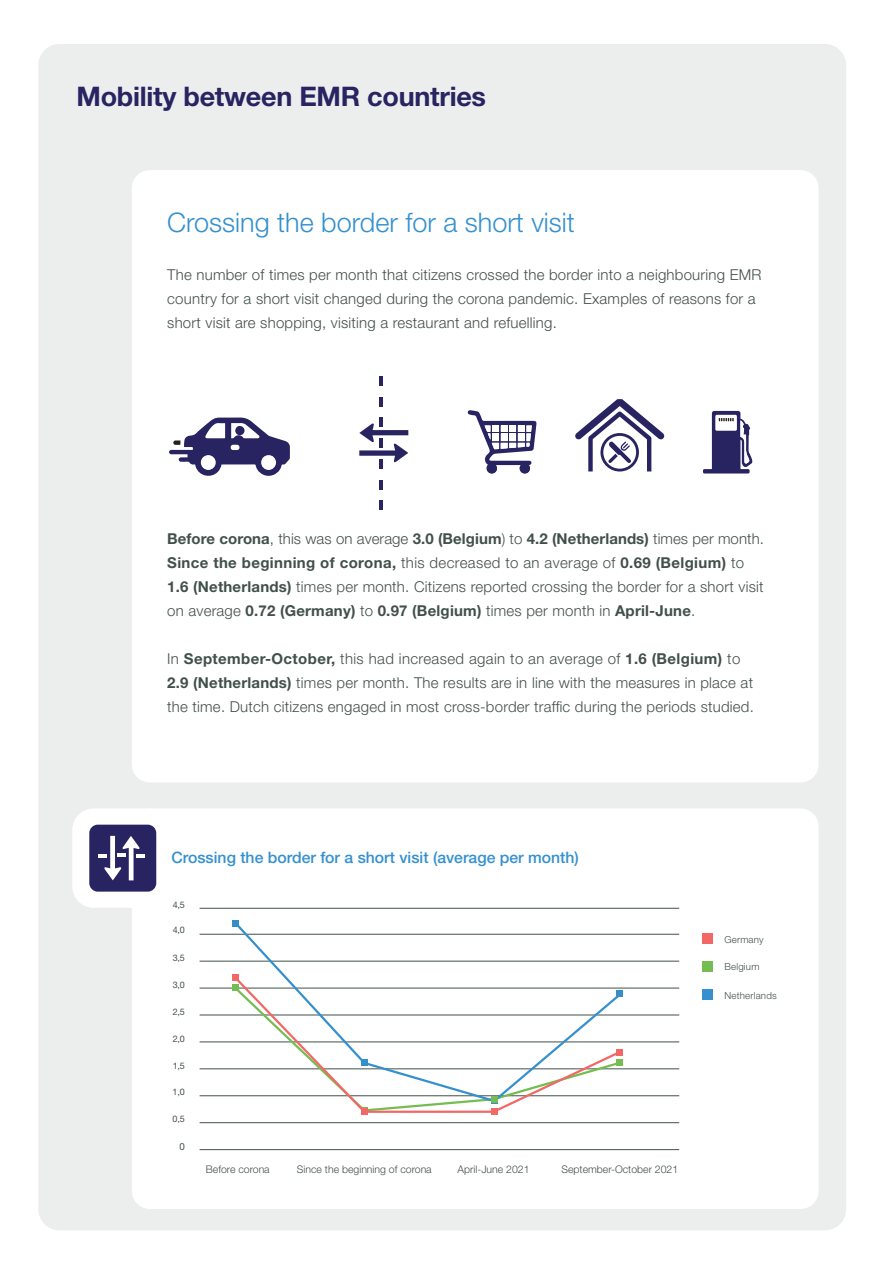
<style>
.page{position:relative;width:893px;height:1263px;background:#fff}
.page>*{position:absolute;margin:0;border:0;box-sizing:border-box;transform-origin:0 0}
.t1{font:300 27px "Helvetica Neue LT Std";color:#3490ce}
.t2{font:700 27px "Helvetica Neue LT Std";letter-spacing:-.01em;color:#272461}
.t3{font:500 15.75px "Helvetica Neue LT Std";color:#3490ce}
.t4{font:300 15px/24px "Helvetica Neue LT Std";letter-spacing:.015em;color:#42504a}
.t5{font:700 15px/24px "Helvetica Neue LT Std";letter-spacing:.005em;color:#42504a}
.t6{font:300 10.5px "Helvetica Neue LT Std";color:#42504a}
.t7{font:300 9.75px "Helvetica Neue LT Std";letter-spacing:.02em;color:#42504a}
.t8{font:9.75px "Helvetica Neue LT Std";color:#42504a}
.t9{font:9px "Helvetica Neue LT Std";color:#42504a}
.s1{font-weight:300}
.s2{font-weight:700}
</style>
<div class="page">
<div style="left:38px;top:44px;width:808px;height:1186px;background:#eceeee;border-radius:21px"></div>
<div style="left:132px;top:170px;width:687px;height:612px;background:#fff;border-radius:18px"></div>
<div style="left:132px;top:808px;width:687px;height:401px;background:#fff;border-radius:18px"></div>
<hr style="left:379px;top:397px;width:4px;height:10px;background:#272461">
<svg style="left:379px;top:480px;width:4px;height:9px"></svg>
<svg style="left:379px;top:377px;width:4px;height:9px"></svg>
<hr style="left:379px;top:500px;width:4px;height:10px;background:#272461">
<svg style="left:359px;top:418px;width:49px;height:50px"></svg>
<svg style="left:575px;top:399px;width:89px;height:73px"></svg>
<svg style="left:468px;top:410px;width:69px;height:64px"></svg>
<div style="left:486px;top:463px;width:11px;height:10px;background:#272461;border-radius:50%"></div>
<div style="left:519px;top:463px;width:11px;height:10px;background:#272461;border-radius:50%"></div>
<svg style="left:703px;top:411px;width:49px;height:62px"></svg>
<svg style="left:169px;top:417px;width:121px;height:59px"></svg>
<div style="left:235px;top:426px;width:10px;height:9px;background:#272461;border-radius:50%"></div>
<div style="left:72px;top:808px;width:99px;height:100px;background:#fff;border-radius:21px"></div>
<div style="left:89px;top:825px;width:67px;height:67px;background:#272461;border-radius:9px"></div>
<svg style="left:99px;top:836px;width:46px;height:44px"></svg>
<hr style="left:200px;top:1042px;width:479px;height:1px;background:#42504a">
<hr style="left:200px;top:988px;width:479px;height:1px;background:#42504a">
<hr style="left:200px;top:961px;width:479px;height:1px;background:#42504a">
<hr style="left:200px;top:1068px;width:479px;height:1px;background:#42504a">
<hr style="left:200px;top:934px;width:479px;height:1px;background:#42504a">
<hr style="left:200px;top:908px;width:479px;height:1px;background:#42504a">
<hr style="left:200px;top:1095px;width:479px;height:1px;background:#42504a">
<hr style="left:200px;top:1015px;width:479px;height:1px;background:#42504a">
<hr style="left:200px;top:1122px;width:479px;height:1px;background:#42504a">
<hr style="left:200px;top:1149px;width:479px;height:1px;background:#42504a">
<svg style="left:232px;top:920px;width:392px;height:177px"></svg>
<svg style="left:232px;top:920px;width:6px;height:6px"></svg>
<div style="left:491px;top:1108px;width:6px;height:7px;background:#f16867"></div>
<svg style="left:232px;top:974px;width:391px;height:140px"></svg>
<div style="left:361px;top:1108px;width:7px;height:7px;background:#f16867"></div>
<div style="left:703px;top:934px;width:10px;height:10px;background:#f16867"></div>
<div style="left:703px;top:961px;width:10px;height:10px;background:#75bd51"></div>
<div style="left:703px;top:990px;width:10px;height:10px;background:#3490ce"></div>
<p class="t2" style="left:77px;top:80px;width:411px">Mobility between EMR countries</p>
<p class="t1" style="left:167px;top:206px;width:409px">Crossing the border for a short visit</p>
<p class="t4" style="left:167px;top:262px;width:596px">The number of times per month that citizens crossed the border into a neighbouring EMR country for a short visit changed during the corona pandemic. Examples of reasons for a short visit are shopping, visiting a restaurant and refuelling.</p>
<p class="t5" style="left:167px;top:526px;width:598px">Before corona<span class="s1">, this was on average</span> 3.0 (Belgium<span class="s1">) to</span> 4.2 (Netherlands) <span class="s1">times per month.<br></span>Since the beginning of corona, <span class="s1">this decreased to an average of</span> 0.69 (Belgium) <span class="s1">to</span></p>
<p class="t4" style="left:167px;top:574px;width:598px"><span class="s2">1.6 (Netherlands)</span> times per month. Citizens reported crossing the border for a short visit on average <span class="s2">0.72 (Germany)</span> to <span class="s2">0.97 (Belgium)</span> times per month in <span class="s2">April-June</span>.</p>
<p class="t4" style="left:167px;top:646px;width:575px">In <span class="s2">September-October,</span> this had increased again to an average of <span class="s2">1.6 (Belgium)</span> to</p>
<p class="t4" style="left:167px;top:670px;width:588px"><span class="s2">2.9 (Netherlands)</span> times per month. The results are in line with the measures in place at the time. Dutch citizens engaged in most cross-border traffic during the periods studied.</p>
<p class="t3" style="left:171px;top:848px;width:409px">Crossing the border for a short visit (average per month)</p>
<p class="t9" style="left:173px;top:899px;width:14px">4,5</p>
<p class="t9" style="left:173px;top:925px;width:14px">4,0</p>
<p class="t9" style="left:173px;top:952px;width:14px">3,5</p>
<p class="t9" style="left:173px;top:979px;width:14px">3,0</p>
<p class="t9" style="left:173px;top:1006px;width:14px">2,5</p>
<p class="t9" style="left:173px;top:1033px;width:14px">2,0</p>
<p class="t9" style="left:173px;top:1060px;width:14px">1,5</p>
<p class="t9" style="left:172px;top:1086px;width:14px">1,0</p>
<p class="t9" style="left:172px;top:1113px;width:14px">0,5</p>
<p class="t8" style="left:179px;top:1141px;width:7px">0</p>
<p class="t6" style="left:206px;top:1162px;width:65px">Before corona</p>
<p class="t6" style="left:297px;top:1162px;width:136px">Since the beginning of corona</p>
<p class="t6" style="left:458px;top:1162px;width:73px">April-June 2021</p>
<p class="t6" style="left:561px;top:1162px;width:118px">September-October 2021</p>
<p class="t7" style="left:724px;top:933px;width:41px">Germany</p>
<p class="t7" style="left:724px;top:961px;width:37px">Belgium</p>
<p class="t7" style="left:724px;top:989px;width:54px">Netherlands</p>
</div>
